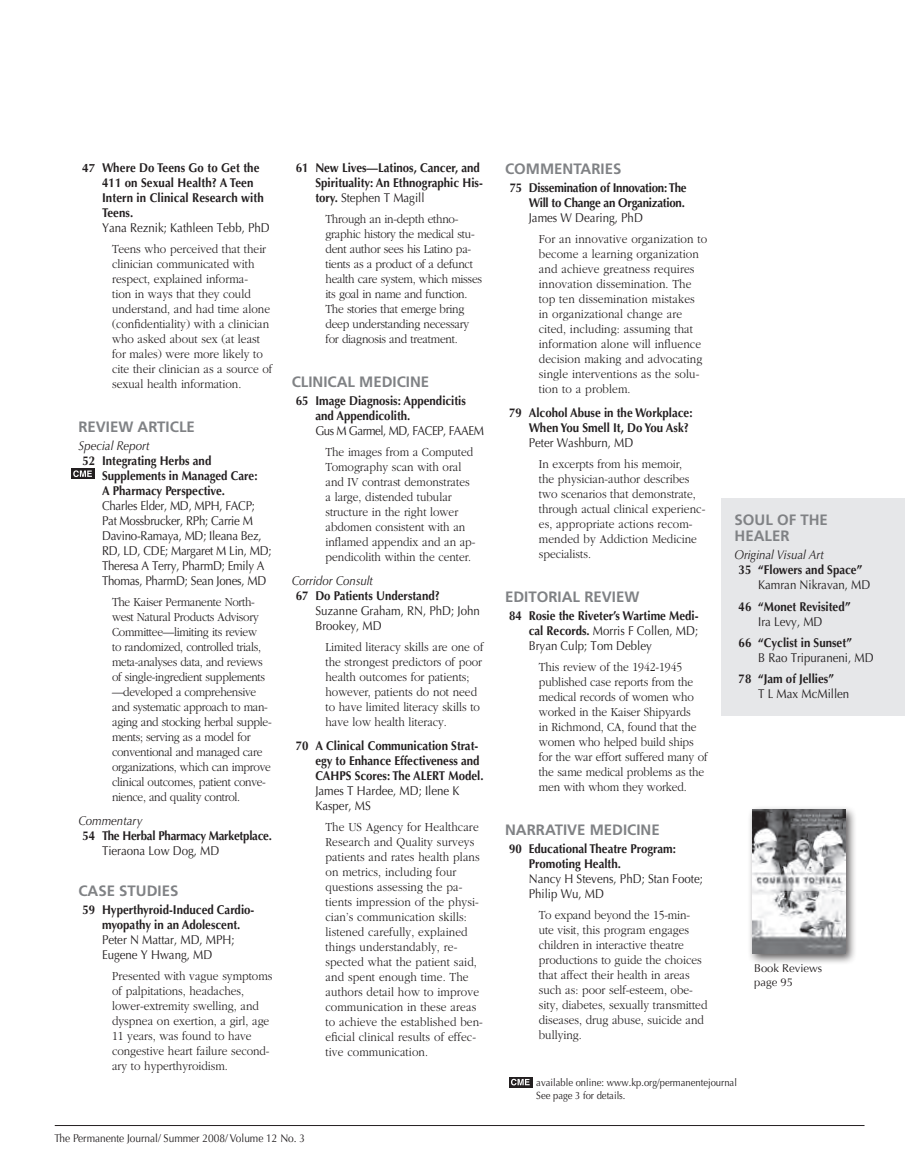
<style>
.page{position:relative;width:905px;height:1168px;background:#fff}
.page>*{position:absolute;margin:0;border:0;box-sizing:border-box;transform-origin:0 0}
.t1{font:700 15px/16.5px "Frutiger";color:#808285}
.t2{font:300 12.75px/15px "Garamond";color:#231f20;scale:.9 1}
.t3{font:700 12.75px/15px "Optima";color:#231f20;scale:.9 1}
.t4{font:300 12.75px/15px "Garamond";letter-spacing:-.025em;color:#231f20;scale:.9 1}
.t5{font:12.75px/15px "Optima";color:#231f20;scale:.9 1}
.t6{font:300 12.75px/15px "Garamond";letter-spacing:-.02em;color:#231f20;scale:.9 1}
.t7{font:12.75px/15px "Optima";letter-spacing:-.02em;color:#231f20;scale:.9 1}
.t8{font:700 12.75px/15px "Optima";letter-spacing:-.02em;color:#231f20;text-align:right;scale:.9 1}
.t9{font:italic 12.75px "Optima";color:#231f20;scale:.9 1}
.t10{font:12.75px "Optima";letter-spacing:-.04em;color:#231f20;scale:.9 1}
.t11{font:11.25px "Optima";color:#231f20;scale:.9 1}
.t12{font:11.25px/13.5px "Optima";color:#231f20}
.t13{font:10.5px/12.6px "Optima";color:#231f20;scale:.9 1}
.s1{font-size:12px}
.s2{font-weight:400}
</style>
<div class="page">
<div style="left:71px;top:468px;width:24px;height:11px;background:#231f20"></div>
<svg style="left:73px;top:470px;width:19px;height:7px"></svg>
<hr style="left:55px;top:1124px;width:809px;height:1px;background:#231f20">
<div style="left:721px;top:498px;width:184px;height:217px;background:#e6e7e9"></div>
<div style="left:747px;top:804px;width:115px;height:166px;background:#231f20;opacity:.75"></div>
<img style="left:752px;top:809px;width:93px;height:144px">
<svg style="left:509px;top:1077px;width:23px;height:10px"></svg>
<svg style="left:511px;top:1078px;width:18px;height:7px"></svg>
<p class="t3" style="left:102px;top:160px;width:181px;text-indent:-20px"><span class="s1">47</span> Where Do Teens Go to Get the<br>411 on Sexual Health? A Teen<br>Intern in Clinical Research with<br>Teens.</p>
<p class="t5" style="left:102px;top:220px;width:188px">Yana Reznik; Kathleen Tebb, PhD</p>
<p class="t2" style="left:112px;top:241px;width:179px">Teens who perceived that their clinician communicated with respect, explained informa-<br>tion in ways that they could understand, and had time alone (confidentiality) with a clinician who asked about sex (at least for males) were more likely to cite their clinician as a source of sexual health information.</p>
<p class="t1" style="left:78px;top:418px;width:118px">REVIEW ARTICLE</p>
<p class="t9" style="left:78px;top:437px;width:81px">Special Report</p>
<p class="t3" style="left:102px;top:453px;width:174px;text-indent:-20px">52 Integrating Herbs and<br>Supplements in Managed Care:<br>A Pharmacy Perspective.</p>
<p class="t7" style="left:102px;top:498px;width:190px">Charles Elder, MD, MPH, FACP;<br>Pat Mossbrucker, RPh; Carrie M<br>Davino-Ramaya, MD; Ileana Bez,<br>RD, LD, CDE; Margaret M Lin, MD;<br>Theresa A Terry, PharmD; Emily A<br>Thomas, PharmD; Sean Jones, MD</p>
<p class="t4" style="left:112px;top:594px;width:179px">The Kaiser Permanente North&shy;west Natural Products Advisory<br>Committee—limiting its review<br>to randomized, controlled trials, meta-analyses data, and reviews of single-ingredient supplements —developed a comprehensive and systematic approach to man&shy;aging and stocking herbal supple&shy;ments; serving as a model for conventional and managed care organizations, which can improve clinical outcomes, patient conve&shy;nience, and quality control.</p>
<p class="t9" style="left:78px;top:812px;width:73px">Commentary</p>
<p class="t8" style="left:82px;top:828px;width:212px">54 The Herbal Pharmacy Marketplace.</p>
<p class="t5" style="left:102px;top:843px;width:132px">Tieraona Low Dog, MD</p>
<p class="t1" style="left:78px;top:881px;width:102px">CASE STUDIES</p>
<p class="t3" style="left:82px;top:901px;width:192px;text-align:center">59 Hyperthyroid-Induced Cardio&shy;myopathy in an Adolescent.</p>
<p class="t5" style="left:102px;top:931px;width:149px">Peter N Mattar, MD, MPH;<br>Eugene Y Hwang, MD</p>
<p class="t2" style="left:112px;top:968px;width:180px">Presented with vague symptoms of palpitations, headaches, lower-extremity swelling, and dyspnea on exertion, a girl, age<br>11 years, was found to have congestive heart failure second&shy;ary to hyperthyroidism.</p>
<p class="t3" style="left:315px;top:160px;width:187px;text-indent:-20px">61 New Lives—Latinos, Cancer, and<br>Spirituality: An Ethnographic His&shy;tory. <span class="s2">Stephen T Magill</span></p>
<p class="t6" style="left:325px;top:211px;width:175px">Through an in-depth ethno&shy;graphic history the medical stu&shy;dent author sees his Latino pa&shy;tients as a product of a defunct health care system, which misses its goal in name and function.<br>The stories that emerge bring deep understanding necessary for diagnosis and treatment.</p>
<p class="t1" style="left:292px;top:373px;width:139px">CLINICAL MEDICINE</p>
<p class="t3" style="left:315px;top:393px;width:169px;text-indent:-20px">65 Image Diagnosis: Appendicitis and Appendicolith.</p>
<p class="t10" style="left:315px;top:422px;width:189px">Gus M Garmel, MD, FACEP, FAAEM</p>
<p class="t2" style="left:325px;top:444px;width:168px">The images from a Computed<br>Tomography scan with oral and IV contrast demonstrates a large, distended tubular structure in the right lower abdomen consistent with an inflamed appendix and an ap&shy;pendicolith within the center.</p>
<p class="t9" style="left:292px;top:572px;width:92px">Corridor Consult</p>
<p class="t3" style="left:296px;top:588px;width:161px">67 Do Patients Understand?</p>
<p class="t5" style="left:315px;top:603px;width:184px">Suzanne Graham, RN, PhD; John<br>Brookey, MD</p>
<p class="t2" style="left:325px;top:639px;width:177px">Limited literacy skills are one of the strongest predictors of poor health outcomes for patients; however, patients do not need to have limited literacy skills to have low health literacy.</p>
<p class="t3" style="left:315px;top:738px;width:188px;text-indent:-20px">70 A Clinical Communication Strat&shy;egy to Enhance Effectiveness and<br>CAHPS Scores: The ALERT Model.</p>
<p class="t5" style="left:315px;top:783px;width:162px">James T Hardee, MD; Ilene K<br>Kasper, MS</p>
<p class="t2" style="left:325px;top:819px;width:176px">The US Agency for Healthcare<br>Research and Quality surveys patients and rates health plans on metrics, including four questions assessing the pa&shy;tients impression of the physi&shy;cian’s communication skills: listened carefully, explained things understandably, re&shy;spected what the patient said, and spent enough time. The authors detail how to improve communication in these areas to achieve the established ben&shy;eficial clinical results of effec&shy;tive communication.</p>
<p class="t11" style="left:54px;top:1130px;width:280px">The Permanente Journal/ Summer 2008/ Volume 12 No. 3</p>
<p class="t1" style="left:505px;top:160px;width:31px">COMMENTARIES</p>
<p class="t8" style="left:510px;top:180px;width:198px">75 Dissemination of Innovation: The<br>Will to Change an Organization.</p>
<p class="t5" style="left:529px;top:210px;width:128px">James W Dearing, PhD</p>
<p class="t2" style="left:539px;top:231px;width:188px">For an innovative organization to become a learning organization and achieve greatness requires innovation dissemination. The top ten dissemination mistakes in organizational change are cited, including: assuming that information alone will influence decision making and advocating single interventions as the solu&shy;tion to a problem.</p>
<p class="t3" style="left:509px;top:405px;width:205px;text-align:right">79 Alcohol Abuse in the Workplace:<br>When You Smell It, Do You Ask?</p>
<p class="t5" style="left:529px;top:435px;width:118px">Peter Washburn, MD</p>
<p class="t2" style="left:539px;top:456px;width:186px">In excerpts from his memoir,<br>the physician-author describes two scenarios that demonstrate, through actual clinical experienc&shy;es, appropriate actions recom&shy;mended by Addiction Medicine specialists.</p>
<p class="t1" style="left:505px;top:588px;width:52px">EDITORIAL</p>
<p class="t1" style="left:584px;top:588px;width:20px">REVIEW</p>
<p class="t3" style="left:529px;top:608px;width:190px;text-align:justify;text-indent:-20px">84 Rosie the Riveter’s Wartime Medi&shy;cal Records. <span class="s2">Morris F Collen, MD; Bryan Culp; Tom Debley</span></p>
<p class="t2" style="left:539px;top:659px;width:189px">This review of the 1942-1945 published case reports from the medical records of women who worked in the Kaiser Shipyards<br>in Richmond, CA, found that the women who helped build ships for the war effort suffered many of the same medical problems as the men with whom they worked.</p>
<p class="t1" style="left:505px;top:820px;width:21px">NARRATIVE</p>
<p class="t1" style="left:590px;top:820px;width:23px">MEDICINE</p>
<p class="t3" style="left:529px;top:840px;width:165px;text-indent:-20px">90 Educational Theatre Program:<br>Promoting Health.</p>
<p class="t5" style="left:529px;top:870px;width:195px">Nancy H Stevens, PhD; Stan Foote;<br>Philip Wu, MD</p>
<p class="t2" style="left:539px;top:907px;width:189px">To expand beyond the 15-min&shy;ute visit, this program engages children in interactive theatre productions to guide the choices that affect their health in areas such as: poor self-esteem, obe&shy;sity, diabetes, sexually transmitted diseases, drug abuse, suicide and bullying.</p>
<p class="t1" style="left:734px;top:511px;width:93px">SOUL OF THE<br>HEALER</p>
<p class="t9" style="left:734px;top:547px;width:101px">Original Visual Art</p>
<p class="t3" style="left:738px;top:562px;width:139px">35 “Flowers and Space”</p>
<p class="t5" style="left:758px;top:577px;width:126px">Kamran Nikravan, MD</p>
<p class="t3" style="left:738px;top:598px;width:126px">46 “Monet Revisited”</p>
<p class="t5" style="left:758px;top:613px;width:73px">Ira Levy, MD</p>
<p class="t3" style="left:738px;top:634px;width:127px">66 “Cyclist in Sunset”</p>
<p class="t5" style="left:758px;top:649px;width:130px">B Rao Tripuraneni, MD</p>
<p class="t3" style="left:738px;top:671px;width:107px">78 “Jam of Jellies”</p>
<p class="t5" style="left:758px;top:686px;width:103px">T L Max McMillen</p>
<p class="t12" style="left:754px;top:961px;width:70px">Book Reviews page 95</p>
<p class="t13" style="left:536px;top:1076px;width:224px">available online: www.kp.org/permanentejournal<br>See page 3 for details.</p>
</div>
